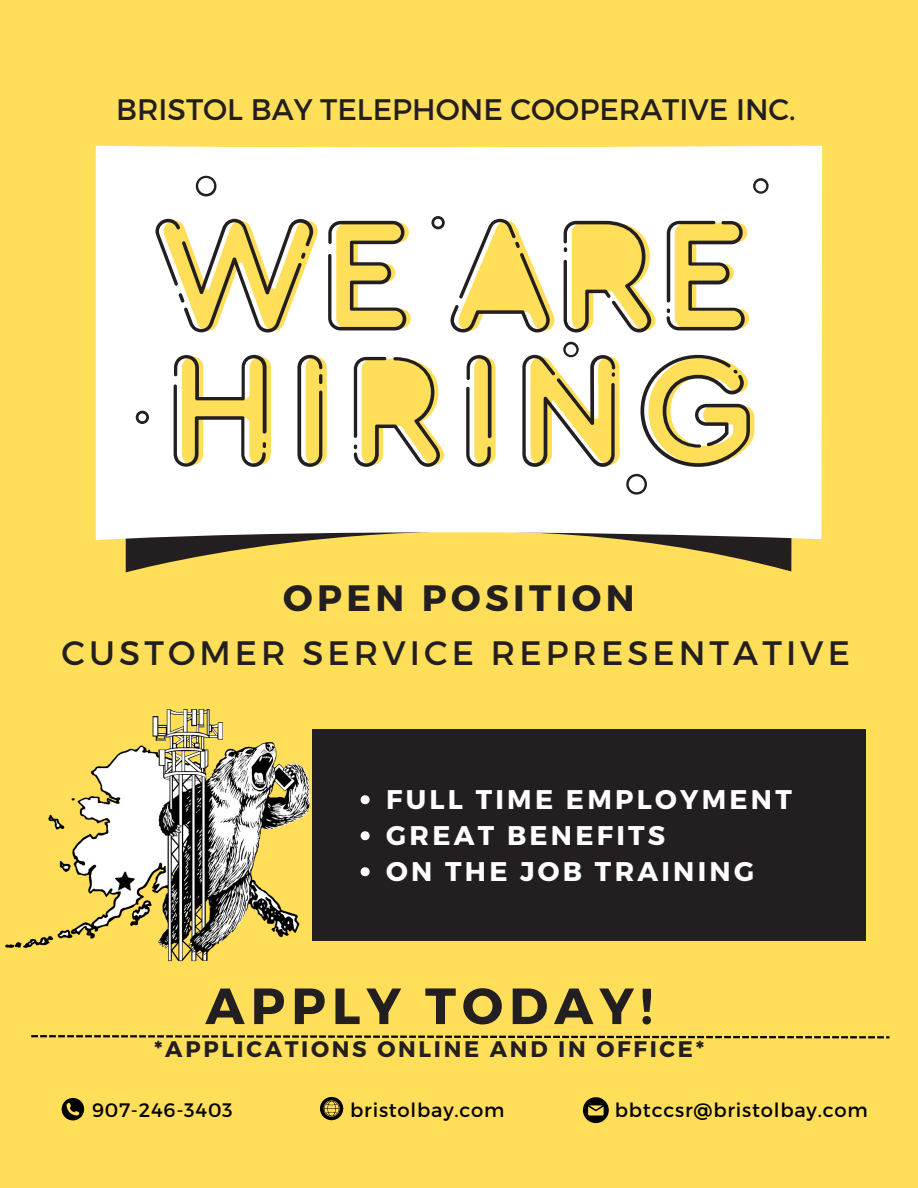
<style>
.page{position:relative;width:918px;height:1188px;background:#ffde59}
.page>*{position:absolute;margin:0;border:0;box-sizing:border-box;transform-origin:0 0}
.t1{font:700 50.85px "Montserrat";letter-spacing:.12em;color:#231f20}
.t2{font:700 36.75px "Montserrat";letter-spacing:.12em;color:#231f20}
.t3{font:33.9px "Montserrat";letter-spacing:.12em;color:#231f20}
.t4{font:29.7px "Montserrat";color:#231f20}
.t5{font:700 27px "Montserrat";letter-spacing:.12em;color:#fff}
.t6{font:700 22.5px "Montserrat";letter-spacing:.12em;color:#231f20}
.t7{font:19.5px "Montserrat";letter-spacing:.04em;color:#000}
</style>
<div class="page">
<svg style="left:126px;top:540px;width:666px;height:32px"></svg>
<div style="left:96px;top:146px;width:726px;height:394px;background:#fff"></div>
<svg style="left:155px;top:219px;width:158px;height:114px"></svg>
<svg style="left:328px;top:221px;width:78px;height:109px"></svg>
<svg style="left:564px;top:221px;width:87px;height:112px"></svg>
<svg style="left:667px;top:221px;width:78px;height:109px"></svg>
<svg style="left:174px;top:355px;width:93px;height:112px"></svg>
<svg style="left:297px;top:355px;width:25px;height:112px"></svg>
<svg style="left:354px;top:357px;width:86px;height:110px"></svg>
<svg style="left:466px;top:355px;width:26px;height:112px"></svg>
<svg style="left:641px;top:355px;width:109px;height:112px"></svg>
<svg style="left:196px;top:176px;width:21px;height:20px"></svg>
<svg style="left:431px;top:216px;width:119px;height:117px"></svg>
<svg style="left:753px;top:178px;width:16px;height:16px"></svg>
<svg style="left:522px;top:342px;width:93px;height:125px"></svg>
<svg style="left:136px;top:411px;width:13px;height:13px"></svg>
<svg style="left:626px;top:474px;width:21px;height:21px"></svg>
<svg style="left:31px;top:1035px;width:858px;height:3px"></svg>
<img style="left:5px;top:709px;width:310px;height:252px">
<div style="left:313px;top:730px;width:553px;height:211px;background:#231f20"></div>
<svg style="left:361px;top:795px;width:9px;height:9px"></svg>
<svg style="left:361px;top:831px;width:9px;height:9px"></svg>
<svg style="left:361px;top:867px;width:9px;height:9px"></svg>
<svg style="left:583px;top:1097px;width:26px;height:26px"></svg>
<svg style="left:62px;top:1098px;width:22px;height:22px"></svg>
<div style="left:320px;top:1097px;width:23px;height:23px;background:#000;border-radius:50%"></div>
<svg style="left:322px;top:1100px;width:18px;height:17px"></svg>
<p class="t4" style="left:116px;top:90px;width:681px">BRISTOL BAY TELEPHONE COOPERATIVE INC.</p>
<h2 class="t2" style="left:283px;top:574px;width:353px">OPEN POSITION</h2>
<h3 class="t3" style="left:62px;top:630px;width:790px">CUSTOMER SERVICE REPRESENTATIVE</h3>
<p class="t5" style="left:386px;top:782px;width:407px">FULL TIME EMPLOYMENT</p>
<p class="t5" style="left:386px;top:818px;width:281px">GREAT BENEFITS</p>
<p class="t5" style="left:386px;top:854px;width:369px">ON THE JOB TRAINING</p>
<p class="t1" style="left:205px;top:973px;width:449px">APPLY TODAY!</p>
<p class="t6" style="left:154px;top:1034px;width:552px">*APPLICATIONS ONLINE AND IN OFFICE*</p>
<h1 class="t7" style="left:92px;top:1098px;width:142px">907-246-3403</h1>
<h6 class="t7" style="left:350px;top:1097px;width:156px">bristolbay.com</h6>
<p class="t7" style="left:615px;top:1097px;width:254px">bbtccsr@bristolbay.com</p>
</div>
